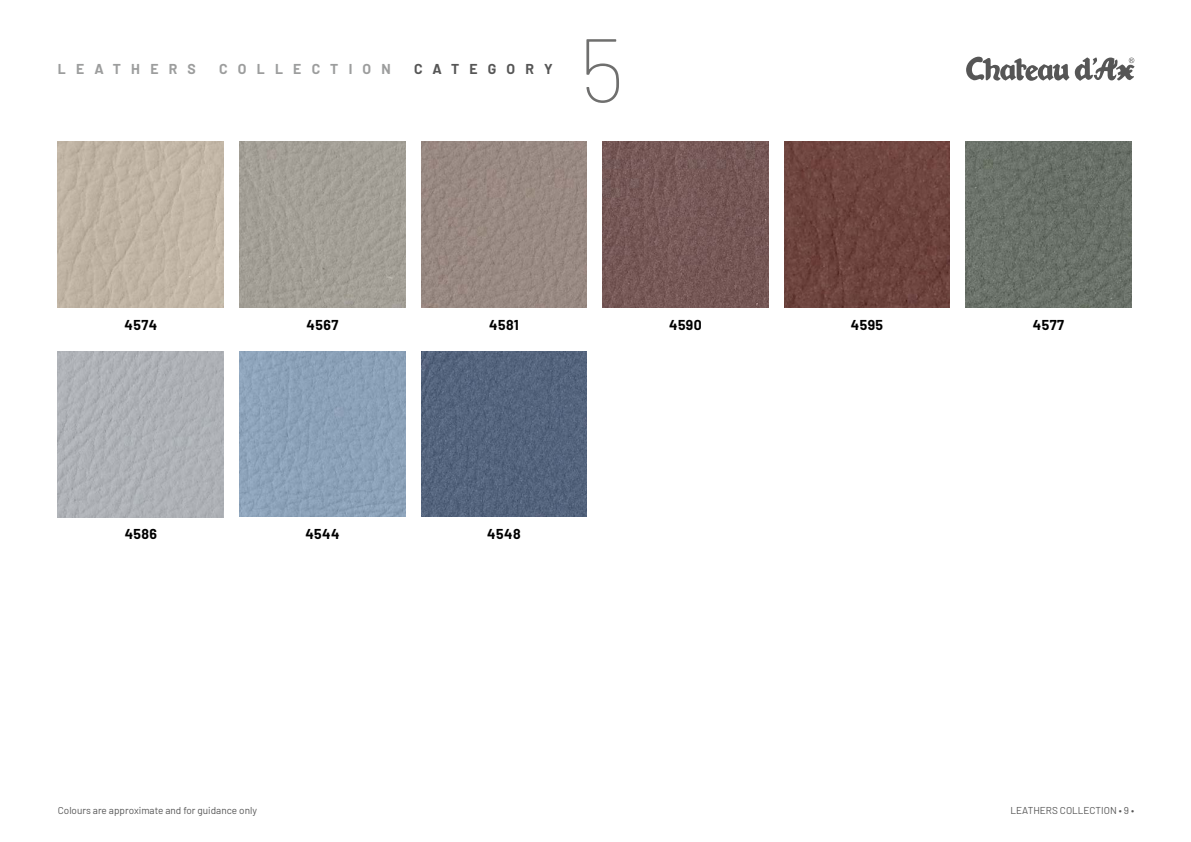
<style>
.page{position:relative;width:1191px;height:842px;background:#fff}
.page>*{position:absolute;margin:0;border:0;box-sizing:border-box;transform-origin:0 0}
.t1{font:100 90px "Barlow";color:#6f6f6e}
.t2{font:700 14px "Barlow";letter-spacing:.03em;color:#000}
.t3{font:700 14px "Barlow";letter-spacing:.73em;color:#9c9d9d}
.t4{font:700 14px "Barlow";letter-spacing:.73em;color:#565656}
.t5{font:10px "Barlow";color:#565656}
</style>
<div class="page">
<svg style="left:966px;top:57px;width:168px;height:24px"></svg>
<img style="left:58px;top:142px;width:166px;height:166px">
<img style="left:240px;top:142px;width:165px;height:166px">
<img style="left:421px;top:142px;width:166px;height:166px">
<img style="left:240px;top:351px;width:165px;height:166px">
<img style="left:421px;top:351px;width:166px;height:166px">
<img style="left:602px;top:142px;width:166px;height:166px">
<img style="left:784px;top:142px;width:166px;height:166px">
<img style="left:965px;top:142px;width:166px;height:166px">
<img style="left:58px;top:351px;width:166px;height:166px">
<h2 class="t3" style="left:58px;top:59px;width:139px">LEATHERS</h2>
<h2 class="t3" style="left:219px;top:59px;width:173px">COLLECTION</h2>
<h2 class="t4" style="left:414px;top:59px;width:140px">CATEGORY</h2>
<h1 class="t1" style="left:579px;top:6px;width:46px">5</h1>
<h2 class="t2" style="left:124px;top:314px;width:34px">4574</h2>
<h2 class="t2" style="left:307px;top:314px;width:33px">4567</h2>
<h2 class="t2" style="left:489px;top:314px;width:31px">4581</h2>
<h2 class="t2" style="left:125px;top:524px;width:34px">4586</h2>
<h2 class="t2" style="left:305px;top:523px;width:36px">4544</h2>
<h2 class="t2" style="left:487px;top:523px;width:35px">4548</h2>
<h2 class="t2" style="left:669px;top:314px;width:34px">4590</h2>
<h2 class="t2" style="left:850px;top:314px;width:34px">4595</h2>
<h2 class="t2" style="left:1032px;top:314px;width:33px">4577</h2>
<p class="t5" style="left:58px;top:803px;width:201px">Colours are approximate and for guidance only</p>
<p class="t5" style="left:1010px;top:803px;width:125px">LEATHERS COLLECTION • 9 •</p>
</div>
